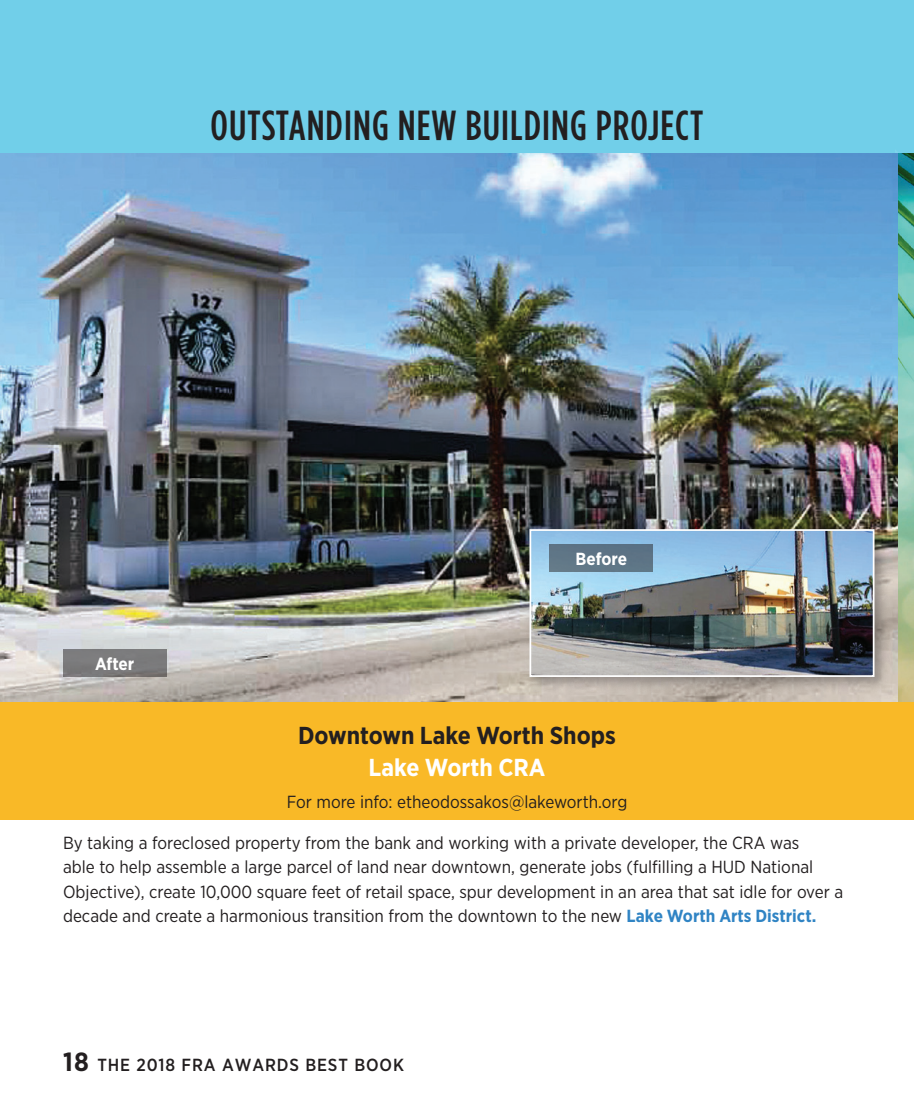
<style>
.page{position:relative;width:914px;height:1103px;background:#fff}
.page>*{position:absolute;margin:0;border:0;box-sizing:border-box;transform-origin:0 0}
.t1{font:500 42px "Gotham Condensed";letter-spacing:.025em;color:#231f20}
.t2{font:700 24.5px "Gotham Narrow";color:#231f20}
.t3{font:700 24.5px "Gotham Narrow";color:#fff}
.t4{font:17.5px/24.5px "Gotham Narrow";color:#231f20}
.t5{font:500 17.5px "Gotham Narrow";letter-spacing:.05em;color:#231f20}
.t6{font:700 17.5px "Gotham Narrow";color:#fff}
.s1{font-weight:700;color:#3084c4}
.s2{font-weight:700;font-size:26.25px}
</style>
<div class="page">
<img style="left:0;top:152px;width:898px;height:551px">
<div style="left:0;top:703px;width:914px;height:117px;background:#f9b927"></div>
<div style="left:0;top:0;width:914px;height:152px;background:#71cfe9"></div>
<div style="left:525px;top:525px;width:364px;height:167px;background:#231f20;opacity:.35"></div>
<img style="left:532px;top:532px;width:339px;height:142px">
<div style="left:529px;top:529px;width:345px;height:148px;border:2px solid #fff"></div>
<div style="left:549px;top:544px;width:104px;height:27px;background:#5e7586"></div>
<div style="left:63px;top:649px;width:103px;height:28px;background:#7a7a7c"></div>
<img style="left:898px;top:152px;width:16px;height:551px">
<h1 class="t1" style="left:210px;top:101px;width:494px">OUTSTANDING NEW BUILDING PROJECT</h1>
<p class="t6" style="left:95px;top:652px;width:41px">After</p>
<p class="t6" style="left:575px;top:547px;width:53px">Before</p>
<h2 class="t2" style="left:298px;top:720px;width:319px">Downtown Lake Worth Shops</h2>
<h2 class="t3" style="left:368px;top:751px;width:178px">Lake Worth CRA</h2>
<p class="t4" style="left:287px;top:789px;width:342px">For more info: etheodossakos@lakeworth.org</p>
<p class="t4" style="left:63px;top:829px;width:781px">By taking a foreclosed property from the bank and working with a private developer, the CRA was<br>able to help assemble a large parcel of land near downtown, generate jobs (fulfilling a HUD National Objective), create 10,000 square feet of retail space, spur development in an area that sat idle for over a decade and create a harmonious transition from the downtown to the new <span class="s1">Lake Worth Arts District.</span></p>
<p class="t5" style="left:63px;top:1054px;width:342px"><span class="s2">18</span> THE 2018 FRA AWARDS BEST BOOK</p>
</div>
